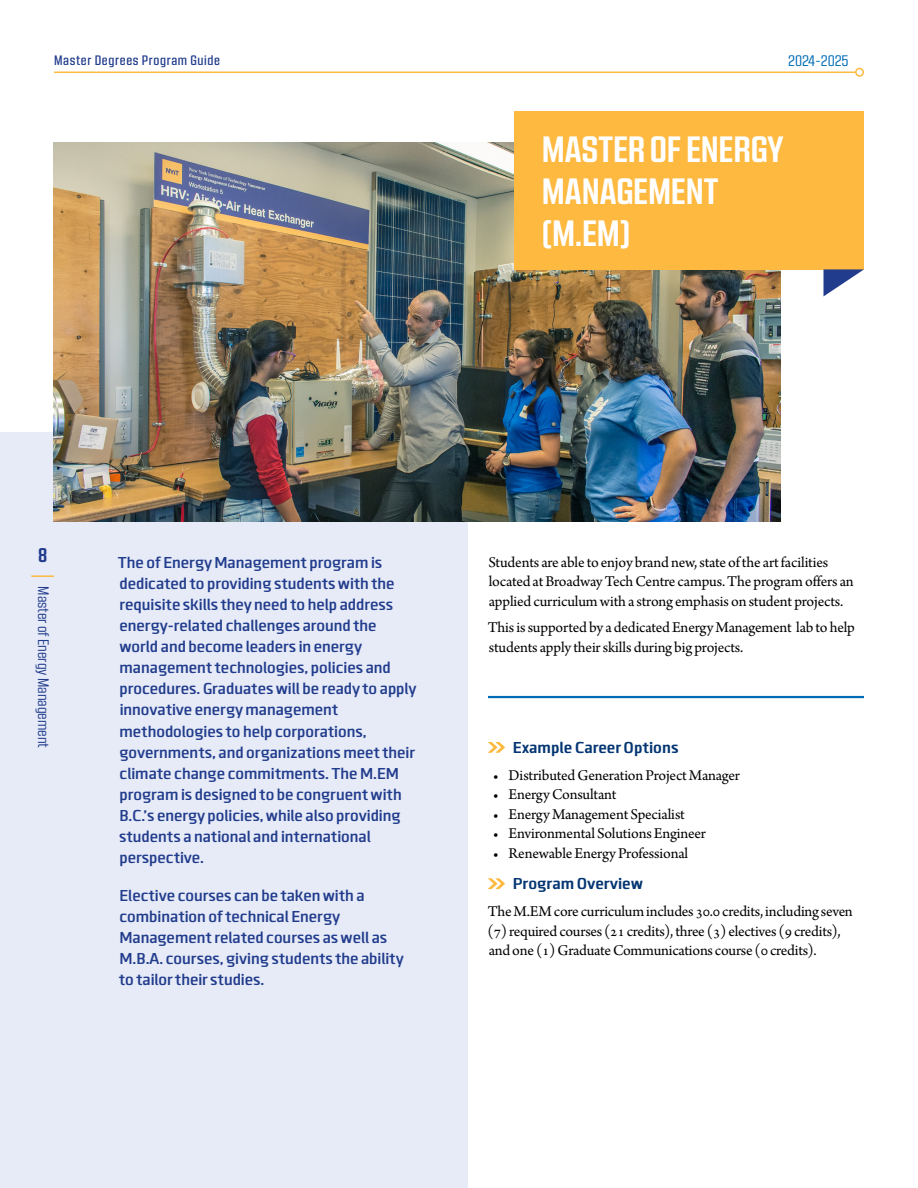
<style>
.page{position:relative;width:918px;height:1188px;background:#fff}
.page>*{position:absolute;margin:0;border:0;box-sizing:border-box;transform-origin:0 0}
.t1{font:700 36px/42px "Kuunari";letter-spacing:-.01em;color:#fff}
.t2{font:700 19.5px "Kuunari";color:#223c8d}
.t3{font:600 16.5px/21px "Clio";letter-spacing:-.01em;color:#223c8d}
.t4{font:700 16.5px "Clio";letter-spacing:-.01em;color:#043673}
.t5{font:15.75px/19.5px "Arno Pro";letter-spacing:-.015em;color:#000}
.t6{font:15px "Kuunari";letter-spacing:-.005em;color:#223c8d}
.t7{font:15px "Kuunari";letter-spacing:-.005em;color:#006cb7}
.t8{font:500 13.5px "Kuunari";letter-spacing:.05em;color:#223c8d}
</style>
<div class="page">
<hr style="left:54px;top:72px;width:801px;height:1px;background:#fdb940">
<div style="left:855px;top:68px;width:9px;height:9px;border:2px solid #fdb940;border-radius:50%"></div>
<div style="left:0;top:432px;width:468px;height:756px;background:#e6ebf7"></div>
<img style="left:53px;top:143px;width:727px;height:379px">
<hr style="left:31px;top:575px;width:23px;height:2px;background:#fdb940">
<div style="left:514px;top:111px;width:350px;height:158px;background:#fdb940"></div>
<svg style="left:824px;top:269px;width:40px;height:27px"></svg>
<hr style="left:488px;top:696px;width:376px;height:2px;background:#006cb7">
<svg style="left:488px;top:742px;width:17px;height:11px"></svg>
<svg style="left:488px;top:878px;width:17px;height:11px"></svg>
<p class="t8" style="left:54px;top:53px;width:168px">Master Degrees Program Guide</p>
<p class="t7" style="left:788px;top:52px;width:62px">2024-2025</p>
<h1 class="t1" style="left:542px;top:128px;width:244px">MASTER OF ENERGY<br>MANAGEMENT (M.EM)</h1>
<p class="t2" style="left:38px;top:544px;width:11px">8</p>
<p class="t6" style="left:52px;top:586px;width:163px;rotate:90deg">Master of Energy Management</p>
<p class="t3" style="left:118px;top:552px;width:300px">The of Energy Management program is dedicated to providing students with the requisite skills they need to help address energy-related challenges around the world and become leaders in energy management technologies, policies and procedures. Graduates will be ready to apply innovative energy management methodologies to help corporations, governments, and organizations meet their climate change commitments. The M.EM program is designed to be congruent with B.C.’s energy policies, while also providing students a national and international perspective.</p>
<p class="t3" style="left:119px;top:884px;width:287px">Elective courses can be taken with a combination of technical Energy Management related courses as well as M.B.A. courses, giving students the ability to tailor their studies.</p>
<p class="t5" style="left:488px;top:553px;width:367px">Students are able to enjoy brand new, state of the art facilities located at Broadway Tech Centre campus. The program offers an applied curriculum with a strong emphasis on student projects.</p>
<p class="t5" style="left:488px;top:618px;width:369px">This is supported by a dedicated Energy Management lab to help students apply their skills during big projects.</p>
<p class="t4" style="left:513px;top:737px;width:168px">Example Career Options</p>
<p class="t5" style="left:493px;top:766px;width:249px">• Distributed Generation Project Manager</p>
<p class="t5" style="left:493px;top:786px;width:125px">• Energy Consultant</p>
<p class="t5" style="left:493px;top:805px;width:194px">• Energy Management Specialist</p>
<p class="t5" style="left:493px;top:825px;width:215px">• Environmental Solutions Engineer</p>
<p class="t5" style="left:493px;top:844px;width:197px">• Renewable Energy Professional</p>
<p class="t4" style="left:513px;top:873px;width:132px">Program Overview</p>
<p class="t5" style="left:488px;top:903px;width:367px">The M.EM core curriculum includes 30.0 credits, including seven (7) required courses (21 credits), three (3) electives (9 credits), and one (1) Graduate Communications course (0 credits).</p>
</div>
